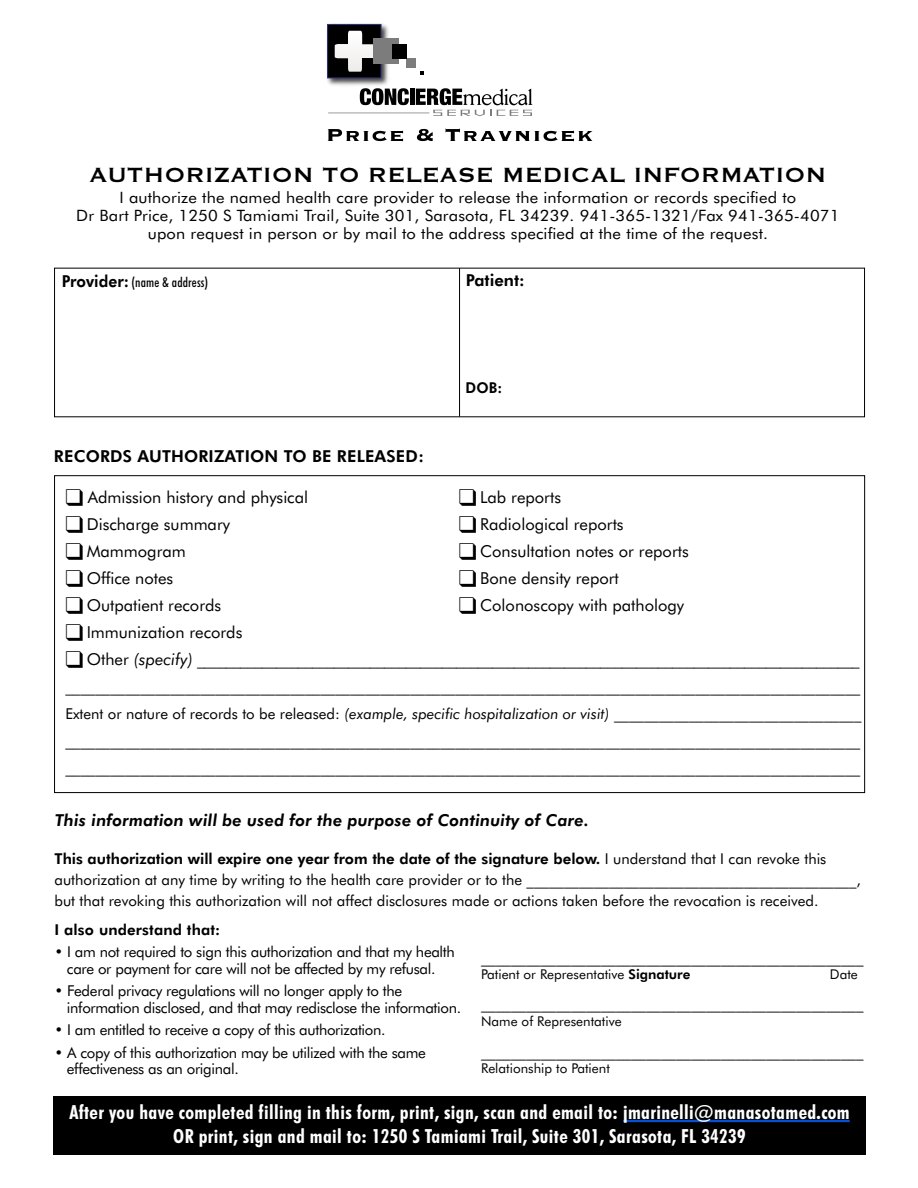
<style>
.page{position:relative;width:918px;height:1188px;background:#fff}
.page>*{position:absolute;margin:0;border:0;box-sizing:border-box;transform-origin:0 0}
.t1{font:27px "Copperplate Thirty One BC";color:#000}
.t2{font:700 condensed 19.5px/24px "Futura BT";letter-spacing:.02em;color:#fff;text-align:center}
.t3{font:16.5px "Futura BT";color:#000}
.t4{font:italic 800 16.5px "Futura BT";letter-spacing:.01em;color:#000}
.t5{font:800 16.5px "Futura BT";letter-spacing:.01em;color:#000}
.t6{font:15.6px/18px "Futura BT";letter-spacing:.01em;color:#000;text-align:center;scale:1.05 1}
.t7{font:15px/27px "Futura BT";color:#000}
.t8{font:15px/16.5px "Futura BT";letter-spacing:-.02em;color:#000}
.t9{font:800 15px "Futura BT";letter-spacing:.01em;color:#000}
.t10{font:800 15px "Futura BT";letter-spacing:.01em;color:#000;scale:.95 1}
.t11{font:13.5px "Futura BT";color:#000}
.t12{font:500 condensed 13.5px "Futura BT";letter-spacing:.01em;color:#000}
.s1{font-weight:800;font-stretch:normal;font-size:16.5px}
.s2{font-size:16.5px}
.s3{font-style:italic;font-size:16.5px}
.s4{font-style:italic}
.s5{font-weight:800}
</style>
<div class="page">
<img style="left:327px;top:23px;width:64px;height:63px">
<div style="left:328px;top:24px;width:53px;height:54px;background:#000"></div>
<div style="left:327px;top:24px;width:54px;height:54px;border:1px solid #33367b"></div>
<svg style="left:335px;top:31px;width:41px;height:41px"></svg>
<div style="left:373px;top:39px;width:25px;height:25px;background:#7c7c7c"></div>
<div style="left:407px;top:58px;width:9px;height:10px;background:#7c7c7c"></div>
<div style="left:392px;top:44px;width:15px;height:14px;background:#000"></div>
<svg style="left:420px;top:71px;width:4px;height:4px"></svg>
<svg style="left:360px;top:88px;width:49px;height:17px"></svg>
<hr style="left:410px;top:89px;width:4px;height:16px;background:#000">
<svg style="left:416px;top:88px;width:116px;height:28px"></svg>
<hr style="left:328px;top:112px;width:101px;height:1px;background:#9f9f9f">
<svg style="left:328px;top:129px;width:75px;height:12px"></svg>
<svg style="left:417px;top:129px;width:16px;height:12px"></svg>
<svg style="left:446px;top:128px;width:146px;height:13px"></svg>
<hr style="left:459px;top:268px;width:1px;height:149px;background:#000">
<div style="left:53px;top:1096px;width:813px;height:59px;background:#000"></div>
<hr style="left:623px;top:1120px;width:227px;height:2px;background:#094fd1">
<h1 class="t1" style="left:89px;top:161px;width:738px">AUTHORIZATION TO RELEASE MEDICAL INFORMATION</h1>
<p class="t6" style="left:76px;top:188px;width:728px">I authorize the named health care provider to release the information or records specified to<br>Dr Bart Price, 1250 S Tamiami Trail, Suite 301, Sarasota, FL 34239. 941-365-1321/Fax 941-365-4071 upon request in person or by mail to the address specified at the time of the request.</p>
<p class="t12" style="left:62px;top:274px;width:148px"><span class="s1">Provider:</span> (name &amp; address)</p>
<p class="t5" style="left:466px;top:270px;width:60px">Patient:</p>
<p class="t5" style="left:54px;top:447px;width:372px">RECORDS AUTHORIZATION TO BE RELEASED:</p>
<p class="t10" style="left:466px;top:379px;width:40px">DOB:</p>
<p class="t3" style="left:65px;top:487px;width:244px">❑ Admission history and physical</p>
<p class="t3" style="left:65px;top:514px;width:166px">❑ Discharge summary</p>
<p class="t3" style="left:65px;top:541px;width:122px">❑ Mammogram</p>
<p class="t3" style="left:65px;top:568px;width:109px">❑ Office notes</p>
<p class="t3" style="left:65px;top:595px;width:157px">❑ Outpatient records</p>
<p class="t3" style="left:65px;top:622px;width:179px">❑ Immunization records</p>
<p class="t7" style="left:65px;top:646px;width:798px">❑ <span class="s2">Other</span> <span class="s3">(specify)</span> ____________________________________________________________________________________________ __________________________________________________________________________________________________________ Extent or nature of records to be released: <span class="s4">(example, specific hospitalization or visit)</span> _________________________________ __________________________________________________________________________________________________________ __________________________________________________________________________________________________________</p>
<p class="t3" style="left:459px;top:487px;width:104px">❑ Lab reports</p>
<p class="t3" style="left:459px;top:514px;width:166px">❑ Radiological reports</p>
<p class="t3" style="left:459px;top:541px;width:231px">❑ Consultation notes or reports</p>
<p class="t3" style="left:459px;top:568px;width:161px">❑ Bone density report</p>
<p class="t3" style="left:459px;top:595px;width:227px">❑ Colonoscopy with pathology</p>
<p class="t4" style="left:55px;top:810px;width:535px">This information will be used for the purpose of Continuity of Care.</p>
<p class="t7" style="left:55px;top:848px;width:808px;line-height:21px"><span class="s5">This authorization will expire one year from the date of the signature below.</span> I understand that I can revoke this authorization at any time by writing to the health care provider or to the ____________________________________________, but that revoking this authorization will not affect disclosures made or actions taken before the revocation is received.</p>
<p class="t9" style="left:55px;top:920px;width:167px">I also understand that:</p>
<p class="t8" style="left:55px;top:943px;width:402px;text-align:center">• I am not required to sign this authorization and that my health care or payment for care will not be affected by my refusal.</p>
<p class="t8" style="left:67px;top:982px;width:396px;text-indent:-12px">• Federal privacy regulations will no longer apply to the information disclosed, and that may redisclose the information.</p>
<p class="t8" style="left:55px;top:1021px;width:333px">• I am entitled to receive a copy of this authorization.</p>
<p class="t8" style="left:67px;top:1044px;width:361px;text-indent:-12px">• A copy of this authorization may be utilized with the same effectiveness as an original.</p>
<p class="t8" style="left:481px;top:949px;width:384px">___________________________________________________</p>
<p class="t11" style="left:481px;top:966px;width:211px">Patient or Representative <span class="s5">Signature</span></p>
<p class="t11" style="left:830px;top:966px;width:29px">Date</p>
<p class="t8" style="left:481px;top:995px;width:384px">___________________________________________________</p>
<p class="t11" style="left:481px;top:1013px;width:142px">Name of Representative</p>
<p class="t8" style="left:481px;top:1043px;width:384px">___________________________________________________</p>
<p class="t11" style="left:481px;top:1060px;width:130px">Relationship to Patient</p>
<h2 class="t2" style="left:69px;top:1100px;width:782px">After you have completed filling in this form, print, sign, scan and email to: jmarinelli@manasotamed.com<br>OR print, sign and mail to: 1250 S Tamiami Trail, Suite 301, Sarasota, FL 34239</h2>
</div>
